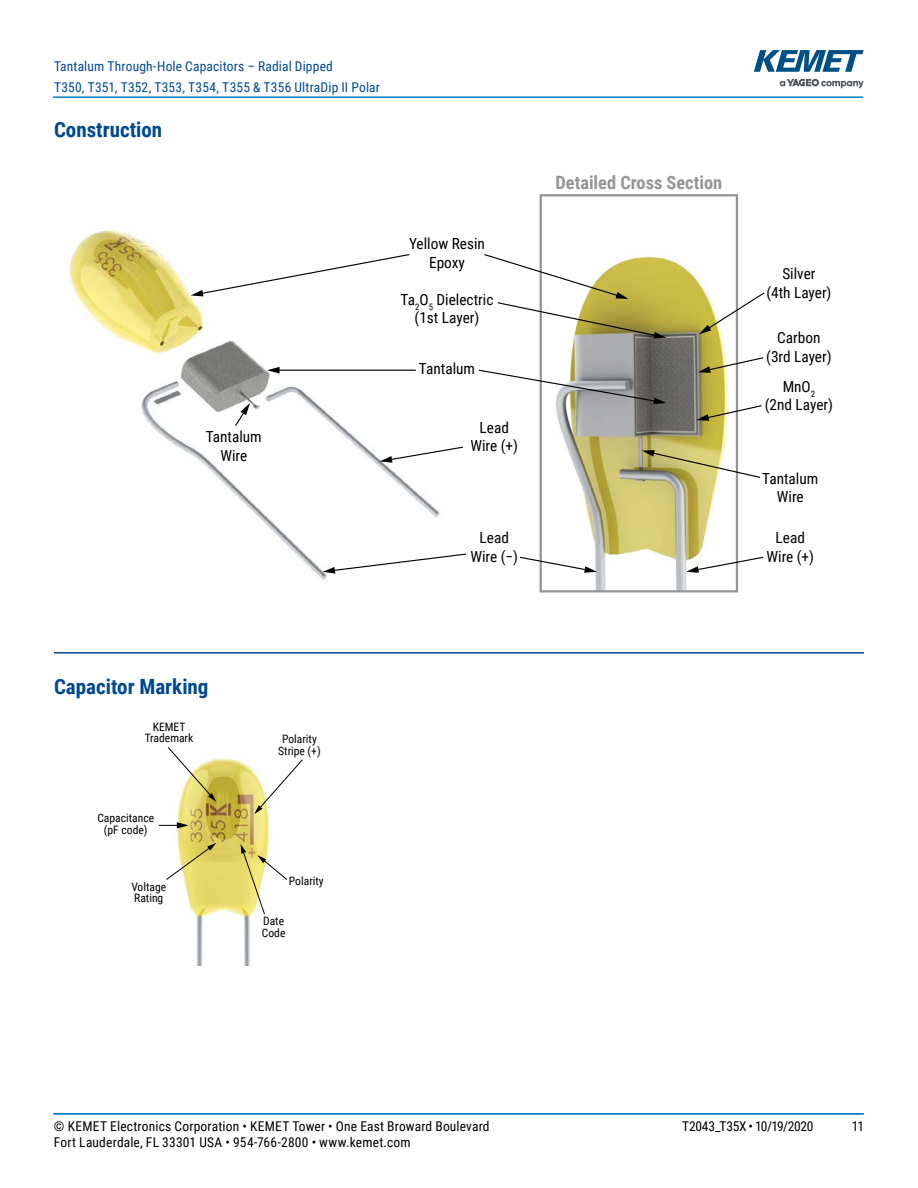
<style>
.page{position:relative;width:918px;height:1188px;background:#fff}
.page>*{position:absolute;margin:0;border:0;box-sizing:border-box;transform-origin:0 0}
.t1{font:700 21px "Roboto Condensed";color:#004990}
.t2{font:700 18.3px "Roboto Condensed";color:#939598}
.t3{font:15.3px/18.3px "Roboto Condensed";color:#000;text-align:center}
.t4{font:13.5px "Roboto Condensed";letter-spacing:.015em;color:#000}
.t5{font:13.5px/21px "Roboto Condensed";letter-spacing:.01em;color:#004990}
.t6{font:13.5px "Roboto Condensed";letter-spacing:-.02em;color:#000}
.t7{font:11.55px/11.6px "Roboto Condensed";color:#000;text-align:center}
</style>
<div class="page">
<hr style="left:54px;top:1113px;width:810px;height:2px;background:#007dc3">
<hr style="left:53px;top:1113px;width:810px;height:2px;background:#007dc3">
<hr style="left:53px;top:96px;width:810px;height:2px;background:#007dc3">
<svg style="left:780px;top:79px;width:84px;height:9px"></svg>
<svg style="left:754px;top:50px;width:110px;height:22px"></svg>
<hr style="left:54px;top:652px;width:810px;height:2px;background:#004990">
<img style="left:63px;top:194px;width:477px;height:399px">
<img style="left:556px;top:258px;width:173px;height:332px">
<div style="left:540px;top:194px;width:198px;height:399px;border:2px solid #939598"></div>
<svg style="left:642px;top:450px;width:118px;height:29px"></svg>
<svg style="left:483px;top:253px;width:183px;height:85px"></svg>
<svg style="left:478px;top:369px;width:188px;height:35px"></svg>
<svg style="left:696px;top:404px;width:66px;height:17px"></svg>
<svg style="left:686px;top:556px;width:78px;height:17px"></svg>
<svg style="left:380px;top:446px;width:84px;height:17px"></svg>
<svg style="left:519px;top:556px;width:78px;height:17px"></svg>
<svg style="left:698px;top:356px;width:66px;height:17px"></svg>
<svg style="left:699px;top:291px;width:66px;height:43px"></svg>
<hr style="left:277px;top:370px;width:139px;height:1px;background:#000">
<svg style="left:267px;top:367px;width:13px;height:7px"></svg>
<svg style="left:323px;top:553px;width:144px;height:21px"></svg>
<svg style="left:191px;top:253px;width:220px;height:43px"></svg>
<svg style="left:234px;top:403px;width:16px;height:24px"></svg>
<img style="left:158px;top:758px;width:112px;height:208px">
<svg style="left:159px;top:822px;width:30px;height:7px"></svg>
<svg style="left:167px;top:747px;width:49px;height:55px"></svg>
<svg style="left:254px;top:758px;width:49px;height:56px"></svg>
<svg style="left:165px;top:843px;width:51px;height:38px"></svg>
<svg style="left:241px;top:844px;width:47px;height:71px"></svg>
<p class="t5" style="left:54px;top:55px;width:327px">Tantalum Through-Hole Capacitors – Radial Dipped<br>T350, T351, T352, T353, T354, T355 &amp; T356 UltraDip II Polar</p>
<h1 class="t1" style="left:54px;top:115px;width:110px">Construction</h1>
<p class="t3" style="left:206px;top:427px;width:58px">Tantalum<br>Wire</p>
<p class="t3" style="left:409px;top:234px;width:77px">Yellow Resin<br>Epoxy</p>
<p class="t3" style="left:401px;top:290px;width:94px">Ta<sub>2</sub>O<sub>5</sub> Dielectric (1st Layer)</p>
<p class="t3" style="left:419px;top:359px;width:58px">Tantalum</p>
<p class="t3" style="left:470px;top:418px;width:49px">Lead<br>Wire (+)</p>
<p class="t3" style="left:470px;top:528px;width:49px">Lead<br>Wire (−)</p>
<p class="t2" style="left:556px;top:170px;width:168px">Detailed Cross Section</p>
<p class="t3" style="left:766px;top:264px;width:67px">Silver<br>(4th Layer)</p>
<p class="t3" style="left:766px;top:328px;width:67px">Carbon (3rd Layer)</p>
<p class="t3" style="left:765px;top:376px;width:70px">MnO<sub>2<br></sub>(2nd Layer)</p>
<p class="t3" style="left:762px;top:469px;width:58px">Tantalum<br>Wire</p>
<p class="t3" style="left:767px;top:528px;width:49px">Lead<br>Wire (+)</p>
<h1 class="t1" style="left:54px;top:672px;width:156px">Capacitor Marking</h1>
<p class="t7" style="left:145px;top:720px;width:50px">KEMET<br>Trademark</p>
<p class="t7" style="left:97px;top:812px;width:58px">Capacitance (pF code)</p>
<p class="t7" style="left:131px;top:881px;width:36px;text-align:left">Voltage<br>Rating</p>
<p class="t7" style="left:278px;top:733px;width:44px">Polarity<br>Stripe (+)</p>
<p class="t7" style="left:289px;top:874px;width:36px">Polarity</p>
<p class="t7" style="left:262px;top:915px;width:25px;text-align:left">Date<br>Code</p>
<p class="t4" style="left:54px;top:1116px;width:437px">© KEMET Electronics Corporation • KEMET Tower • One East Broward Boulevard</p>
<p class="t6" style="left:682px;top:1116px;width:133px">T2043_T35X • 10/19/2020</p>
<p class="t4" style="left:852px;top:1116px;width:14px">11</p>
<p class="t4" style="left:54px;top:1133px;width:358px">Fort Lauderdale, FL 33301 USA • 954-766-2800 • www.kemet.com</p>
</div>
